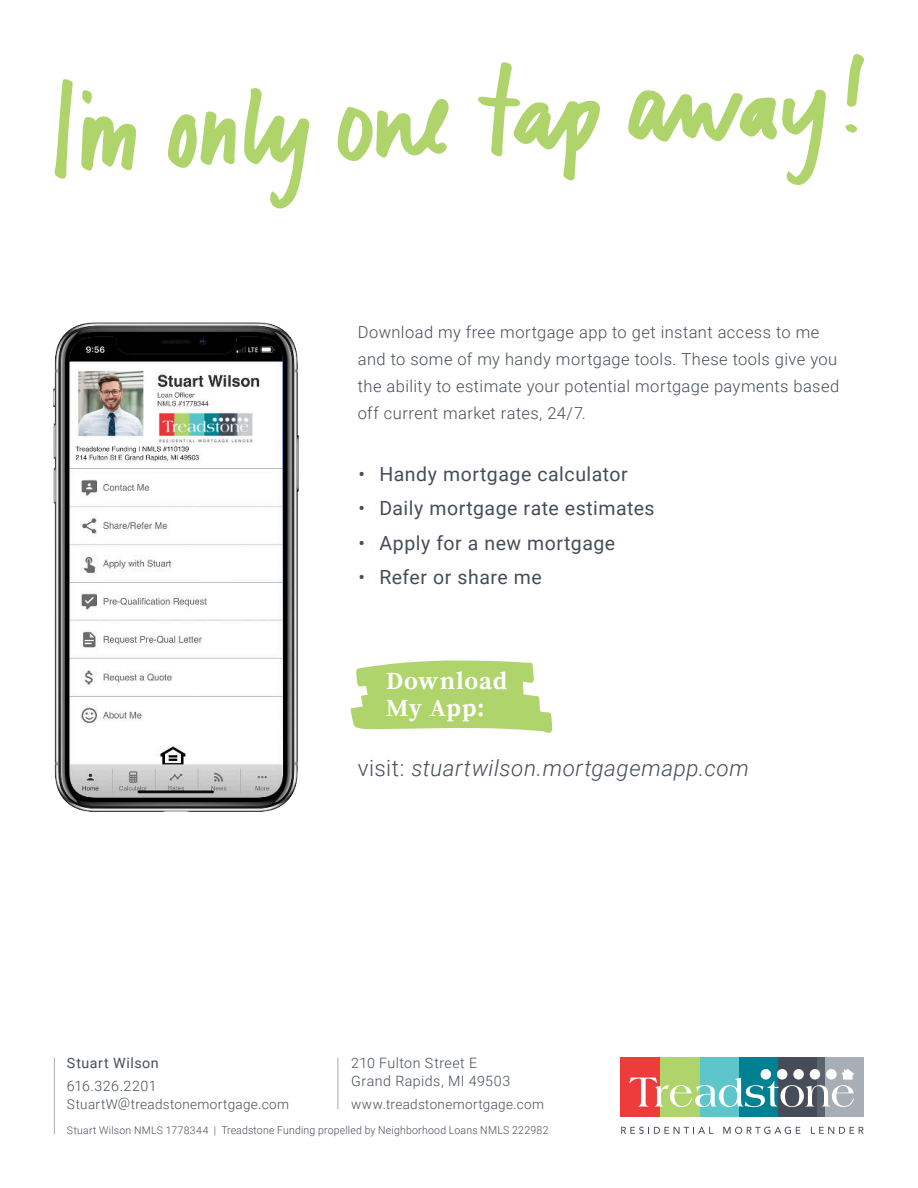
<style>
.page{position:relative;width:918px;height:1188px;background:#fff}
.page>*{position:absolute;margin:0;border:0;box-sizing:border-box;transform-origin:0 0}
.t1{font:700 24.6px/27.3px "Source Serif Pro";letter-spacing:.025em;color:#fff}
.t2{font:italic 300 22.5px "Roboto";letter-spacing:.025em;color:#464d58}
.t3{font:19.5px "Roboto";letter-spacing:.03em;color:#464d58}
.t4{font:300 16.5px/27px "Roboto";letter-spacing:.025em;color:#464d58}
.t5{font:300 14.25px/17.7px "Roboto";letter-spacing:.03em;color:#464d58}
.t6{font:14.25px "Roboto";letter-spacing:.04em;color:#464d58}
.t7{font:300 13.5px "Roboto";letter-spacing:.03em;color:#464d58}
.t8{font:300 10.95px "Roboto";letter-spacing:.02em;color:#464d58;scale:.95 1}
.s1{font-style:normal}
.s2{font-size:10.5px}
</style>
<div class="page">
<div style="left:739px;top:1058px;width:39px;height:59px;background:#008193"></div>
<div style="left:621px;top:1058px;width:39px;height:59px;background:#ee3b3b"></div>
<div style="left:778px;top:1058px;width:39px;height:59px;background:#464d58"></div>
<div style="left:825px;top:1058px;width:39px;height:59px;background:#a8aeb5"></div>
<div style="left:699px;top:1058px;width:40px;height:59px;background:#5ec6ca"></div>
<div style="left:660px;top:1058px;width:39px;height:59px;background:#afd46b"></div>
<div style="left:817px;top:1058px;width:8px;height:59px;background:#5b636f"></div>
<svg style="left:629px;top:1069px;width:225px;height:38px"></svg>
<svg style="left:621px;top:1127px;width:92px;height:7px"></svg>
<svg style="left:723px;top:1127px;width:77px;height:7px"></svg>
<svg style="left:811px;top:1127px;width:53px;height:7px"></svg>
<hr style="left:54px;top:1058px;width:1px;height:76px;background:#a8aeb5">
<hr style="left:337px;top:1058px;width:1px;height:51px;background:#a8aeb5">
<svg style="left:351px;top:660px;width:201px;height:73px"></svg>
<img style="left:53px;top:322px;width:246px;height:490px">
<svg style="left:244px;top:88px;width:65px;height:121px"></svg>
<svg style="left:81px;top:116px;width:55px;height:55px"></svg>
<svg style="left:337px;top:99px;width:112px;height:63px"></svg>
<svg style="left:168px;top:111px;width:68px;height:57px"></svg>
<svg style="left:54px;top:79px;width:19px;height:100px"></svg>
<svg style="left:82px;top:90px;width:10px;height:14px"></svg>
<svg style="left:478px;top:62px;width:122px;height:119px"></svg>
<svg style="left:628px;top:90px;width:198px;height:95px"></svg>
<svg style="left:847px;top:54px;width:17px;height:53px"></svg>
<svg style="left:845px;top:124px;width:12px;height:9px"></svg>
<p class="t4" style="left:358px;top:320px;width:483px">Download my free mortgage app to get instant access to me and to some of my handy mortgage tools. These tools give you the ability to estimate your potential mortgage payments based off current market rates, 24/7.</p>
<p class="t3" style="left:358px;top:466px;width:271px">• Handy mortgage calculator</p>
<p class="t3" style="left:358px;top:500px;width:298px">• Daily mortgage rate estimates</p>
<p class="t3" style="left:358px;top:535px;width:258px">• Apply for a new mortgage</p>
<p class="t3" style="left:358px;top:569px;width:185px">• Refer or share me</p>
<h1 class="t1" style="left:386px;top:669px;width:123px">Download<br>My App:</h1>
<h2 class="t2" style="left:358px;top:759px;width:393px"><span class="s1">visit:</span> stuartwilson.mortgagemapp.com</h2>
<p class="t6" style="left:67px;top:1055px;width:93px">Stuart Wilson</p>
<p class="t5" style="left:67px;top:1079px;width:91px">616.326.2201</p>
<p class="t7" style="left:67px;top:1099px;width:224px">StuartW@treadstonemortgage.com</p>
<p class="t8" style="left:67px;top:1126px;width:508px"><span class="s2">Stuart Wilson NMLS 1778344 |</span> Treadstone Funding propelled by Neighborhood Loans NMLS 222982</p>
<p class="t5" style="left:351px;top:1056px;width:161px">210 Fulton Street E<br>Grand Rapids, MI 49503</p>
<p class="t7" style="left:351px;top:1099px;width:195px">www.treadstonemortgage.com</p>
</div>
